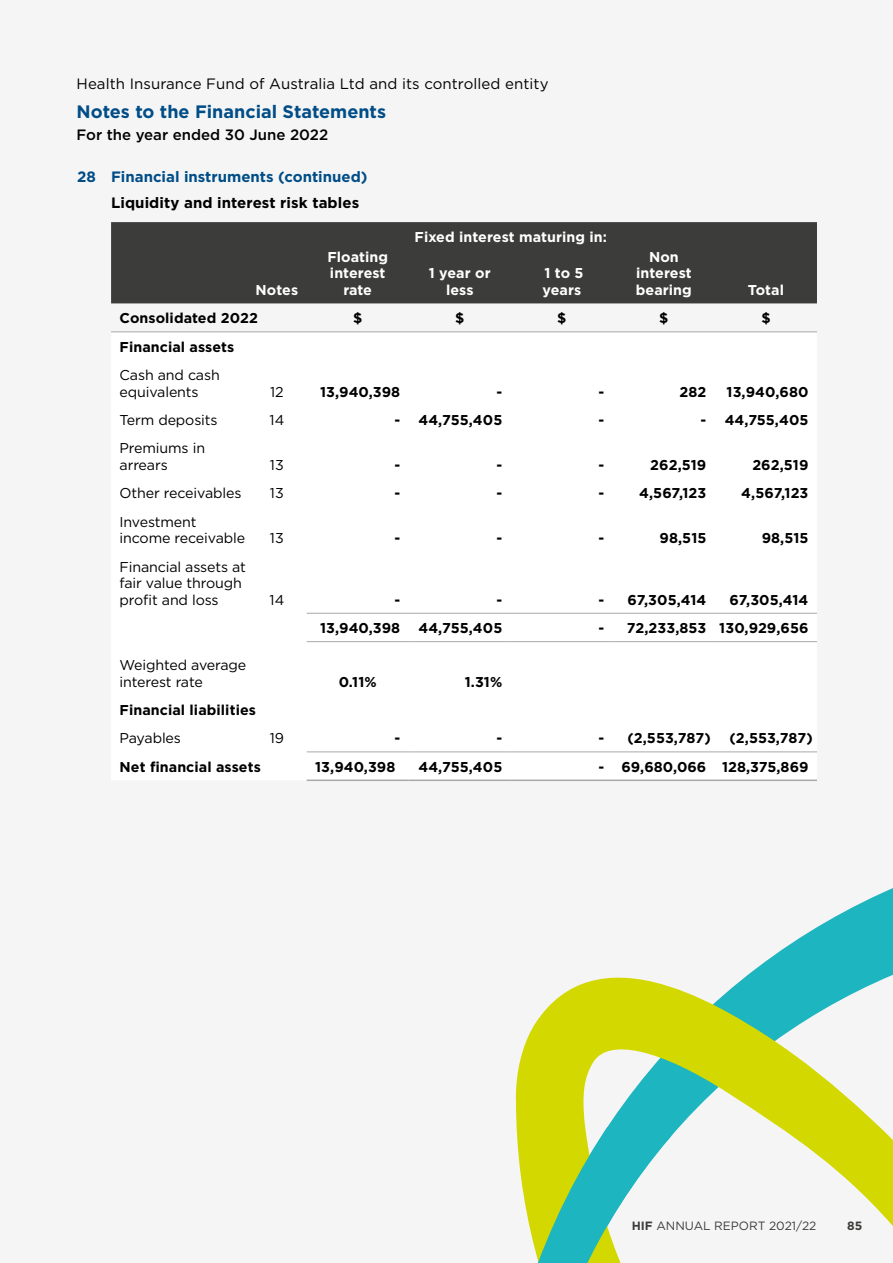
<style>
.page{position:relative;width:893px;height:1263px;background:#f5f5f5}
.page>*{position:absolute;margin:0;border:0;box-sizing:border-box;transform-origin:0 0}
.t1{font:700 18px "Gotham";color:#004d87}
.t2{font:15px "Gotham";letter-spacing:.005em;color:#000}
.Notes_H1{font:700 15px "Gotham";color:#004d87}
.Notes_H2{font:700 15px "Gotham";letter-spacing:.005em;color:#000}
.t3{font:500 15px "Gotham";color:#000}
.Fins_Numbers{font:700 14.25px "Gotham";letter-spacing:.005em;color:#000}
.FINS_P{font:14.25px/16.5px "Gotham";letter-spacing:-.01em;color:#000}
.Fins_P_Bold{font:700 14.25px/16.5px "Gotham";letter-spacing:.005em;color:#fff;text-align:center}
.FINS_P-2{font:700 14.25px "Gotham";letter-spacing:.005em;color:#000}
.Fins_P_Bold-2{font:700 14.25px "Gotham";letter-spacing:.005em;color:#000}
.t4{font:12px "Gotham";color:#3c3c3b}
.t5{font:700 12px "Gotham";color:#3c3c3b}
.s1{font-weight:700}
</style>
<div class="page">
<div style="left:111px;top:222px;width:706px;height:81px;background:#3c3c3b"></div>
<div style="left:111px;top:332px;width:706px;height:421px;background:#fff"></div>
<hr style="left:111px;top:331px;width:136px;height:1px;background:#a8a8a7">
<hr style="left:247px;top:331px;width:60px;height:1px;background:#a8a8a7">
<hr style="left:307px;top:331px;width:102px;height:1px;background:#a8a8a7">
<hr style="left:409px;top:331px;width:102px;height:1px;background:#a8a8a7">
<hr style="left:511px;top:331px;width:102px;height:1px;background:#a8a8a7">
<hr style="left:613px;top:331px;width:102px;height:1px;background:#a8a8a7">
<hr style="left:715px;top:331px;width:102px;height:1px;background:#a8a8a7">
<hr style="left:307px;top:613px;width:102px;height:1px;background:#a8a8a7">
<hr style="left:409px;top:613px;width:102px;height:1px;background:#a8a8a7">
<hr style="left:511px;top:613px;width:102px;height:1px;background:#a8a8a7">
<hr style="left:613px;top:613px;width:102px;height:1px;background:#a8a8a7">
<hr style="left:715px;top:613px;width:102px;height:1px;background:#a8a8a7">
<hr style="left:307px;top:641px;width:102px;height:1px;background:#a8a8a7">
<hr style="left:409px;top:641px;width:102px;height:1px;background:#a8a8a7">
<hr style="left:511px;top:641px;width:102px;height:1px;background:#a8a8a7">
<hr style="left:613px;top:641px;width:102px;height:1px;background:#a8a8a7">
<hr style="left:715px;top:641px;width:102px;height:1px;background:#a8a8a7">
<hr style="left:307px;top:779px;width:102px;height:2px;background:#a8a8a7">
<hr style="left:409px;top:779px;width:102px;height:2px;background:#a8a8a7">
<hr style="left:511px;top:779px;width:102px;height:2px;background:#a8a8a7">
<hr style="left:613px;top:779px;width:102px;height:2px;background:#a8a8a7">
<hr style="left:715px;top:779px;width:102px;height:2px;background:#a8a8a7">
<hr style="left:307px;top:751px;width:102px;height:1px;background:#a8a8a7">
<hr style="left:409px;top:751px;width:102px;height:1px;background:#a8a8a7">
<hr style="left:511px;top:751px;width:102px;height:1px;background:#a8a8a7">
<hr style="left:613px;top:751px;width:102px;height:1px;background:#a8a8a7">
<hr style="left:715px;top:751px;width:102px;height:1px;background:#a8a8a7">
<svg style="left:515px;top:888px;width:378px;height:211px"></svg>
<svg style="left:516px;top:931px;width:377px;height:295px"></svg>
<svg style="left:516px;top:1128px;width:154px;height:135px"></svg>
<p class="t2" style="left:77px;top:74px;width:474px">Health Insurance Fund of Australia Ltd and its controlled entity</p>
<h2 class="t1" style="left:77px;top:100px;width:311px">Notes to the Financial Statements</h2>
<h3 class="t3" style="left:77px;top:125px;width:253px">For the year ended 30 June 2022</h3>
<p class="Notes_H1" style="left:77px;top:167px;width:292px">28 Financial instruments (continued)</p>
<p class="Notes_H2" style="left:111px;top:192px;width:250px">Liquidity and interest risk tables</p>
<p class="Fins_P_Bold" style="left:256px;top:282px;width:44px">Notes</p>
<p class="Fins_P_Bold" style="left:327px;top:249px;width:62px">Floating interest rate</p>
<p class="Fins_P_Bold" style="left:415px;top:229px;width:194px">Fixed interest maturing in:</p>
<p class="Fins_P_Bold" style="left:429px;top:265px;width:63px">1 year or less</p>
<p class="Fins_P_Bold" style="left:542px;top:265px;width:43px;text-align:left">1 to 5 years</p>
<p class="Fins_P_Bold" style="left:636px;top:249px;width:57px">Non interest bearing</p>
<p class="Fins_P_Bold" style="left:748px;top:282px;width:38px">Total</p>
<p class="FINS_P-2" style="left:120px;top:309px;width:140px">Consolidated 2022</p>
<p class="FINS_P-2" style="left:353px;top:309px;width:11px">$</p>
<p class="FINS_P-2" style="left:455px;top:309px;width:11px">$</p>
<p class="FINS_P-2" style="left:557px;top:309px;width:11px">$</p>
<p class="FINS_P-2" style="left:659px;top:309px;width:11px">$</p>
<p class="FINS_P-2" style="left:761px;top:309px;width:11px">$</p>
<p class="FINS_P-2" style="left:120px;top:337px;width:116px">Financial assets</p>
<p class="FINS_P" style="left:120px;top:367px;width:102px">Cash and cash equivalents</p>
<p class="FINS_P" style="left:270px;top:383px;width:15px">12</p>
<p class="Fins_Numbers" style="left:320px;top:382px;width:82px">13,940,398</p>
<p class="Fins_Numbers" style="left:496px;top:382px;width:7px">-</p>
<p class="Fins_Numbers" style="left:598px;top:382px;width:7px">-</p>
<p class="Fins_Numbers" style="left:679px;top:382px;width:28px">282</p>
<p class="Fins_Numbers" style="left:727px;top:382px;width:83px">13,940,680</p>
<p class="FINS_P" style="left:120px;top:411px;width:100px">Term deposits</p>
<p class="FINS_P" style="left:270px;top:411px;width:16px">14</p>
<p class="Fins_Numbers" style="left:394px;top:411px;width:7px">-</p>
<p class="Fins_Numbers" style="left:419px;top:411px;width:85px">44,755,405</p>
<p class="Fins_Numbers" style="left:598px;top:411px;width:7px">-</p>
<p class="Fins_Numbers" style="left:701px;top:411px;width:7px">-</p>
<p class="Fins_Numbers" style="left:725px;top:411px;width:85px">44,755,405</p>
<p class="FINS_P" style="left:120px;top:440px;width:87px">Premiums in arrears</p>
<p class="FINS_P" style="left:270px;top:456px;width:15px">13</p>
<p class="Fins_Numbers" style="left:394px;top:455px;width:7px">-</p>
<p class="Fins_Numbers" style="left:496px;top:455px;width:7px">-</p>
<p class="Fins_Numbers" style="left:598px;top:455px;width:7px">-</p>
<p class="Fins_Numbers" style="left:650px;top:455px;width:58px">262,519</p>
<p class="Fins_Numbers" style="left:752px;top:455px;width:58px">262,519</p>
<p class="FINS_P" style="left:120px;top:485px;width:123px">Other receivables</p>
<p class="FINS_P" style="left:270px;top:485px;width:15px">13</p>
<p class="Fins_Numbers" style="left:394px;top:484px;width:7px">-</p>
<p class="Fins_Numbers" style="left:496px;top:484px;width:7px">-</p>
<p class="Fins_Numbers" style="left:598px;top:484px;width:7px">-</p>
<p class="Fins_Numbers" style="left:639px;top:484px;width:69px">4,567,123</p>
<p class="Fins_Numbers" style="left:741px;top:484px;width:69px">4,567,123</p>
<p class="FINS_P" style="left:120px;top:513px;width:127px">Investment income receivable</p>
<p class="FINS_P" style="left:270px;top:530px;width:15px">13</p>
<p class="Fins_Numbers" style="left:394px;top:529px;width:7px">-</p>
<p class="Fins_Numbers" style="left:496px;top:529px;width:7px">-</p>
<p class="Fins_Numbers" style="left:598px;top:529px;width:7px">-</p>
<p class="Fins_Numbers" style="left:660px;top:529px;width:48px">98,515</p>
<p class="Fins_Numbers" style="left:762px;top:529px;width:48px">98,515</p>
<p class="FINS_P" style="left:120px;top:558px;width:128px">Financial assets at fair value through profit and loss</p>
<p class="FINS_P" style="left:120px;top:656px;width:128px">Weighted average interest rate</p>
<p class="FINS_P" style="left:270px;top:591px;width:16px">14</p>
<p class="Fins_Numbers" style="left:394px;top:590px;width:7px">-</p>
<p class="Fins_Numbers" style="left:496px;top:590px;width:7px">-</p>
<p class="Fins_Numbers" style="left:598px;top:590px;width:7px">-</p>
<p class="Fins_Numbers" style="left:627px;top:590px;width:81px">67,305,414</p>
<p class="Fins_Numbers" style="left:729px;top:590px;width:81px">67,305,414</p>
<p class="Fins_Numbers" style="left:320px;top:619px;width:82px">13,940,398</p>
<p class="Fins_Numbers" style="left:419px;top:619px;width:85px">44,755,405</p>
<p class="Fins_Numbers" style="left:598px;top:619px;width:7px">-</p>
<p class="Fins_Numbers" style="left:627px;top:619px;width:81px">72,233,853</p>
<p class="Fins_Numbers" style="left:719px;top:619px;width:91px">130,929,656</p>
<p class="FINS_P-2" style="left:339px;top:672px;width:40px">0.11%</p>
<p class="Fins_Numbers" style="left:465px;top:672px;width:39px">1.31%</p>
<p class="FINS_P-2" style="left:120px;top:700px;width:138px">Financial liabilities</p>
<p class="FINS_P" style="left:120px;top:730px;width:63px">Payables</p>
<p class="FINS_P" style="left:270px;top:730px;width:16px">19</p>
<p class="Fins_Numbers" style="left:394px;top:729px;width:7px">-</p>
<p class="Fins_Numbers" style="left:496px;top:729px;width:7px">-</p>
<p class="Fins_Numbers" style="left:598px;top:729px;width:7px">-</p>
<p class="Fins_Numbers" style="left:627px;top:729px;width:85px">(2,553,787)</p>
<p class="Fins_Numbers" style="left:729px;top:729px;width:85px">(2,553,787)</p>
<p class="Fins_P_Bold-2" style="left:120px;top:757px;width:143px">Net financial assets</p>
<p class="FINS_P-2" style="left:315px;top:757px;width:82px">13,940,398</p>
<p class="Fins_Numbers" style="left:419px;top:757px;width:85px">44,755,405</p>
<p class="Fins_Numbers" style="left:598px;top:757px;width:7px">-</p>
<p class="Fins_Numbers" style="left:621px;top:757px;width:86px">69,680,066</p>
<p class="Fins_Numbers" style="left:722px;top:757px;width:88px">128,375,869</p>
<p class="t4" style="left:632px;top:1217px;width:186px"><span class="s1">HIF</span> ANNUAL REPORT 2021/22</p>
<p class="t5" style="left:847px;top:1217px;width:17px">85</p>
</div>
